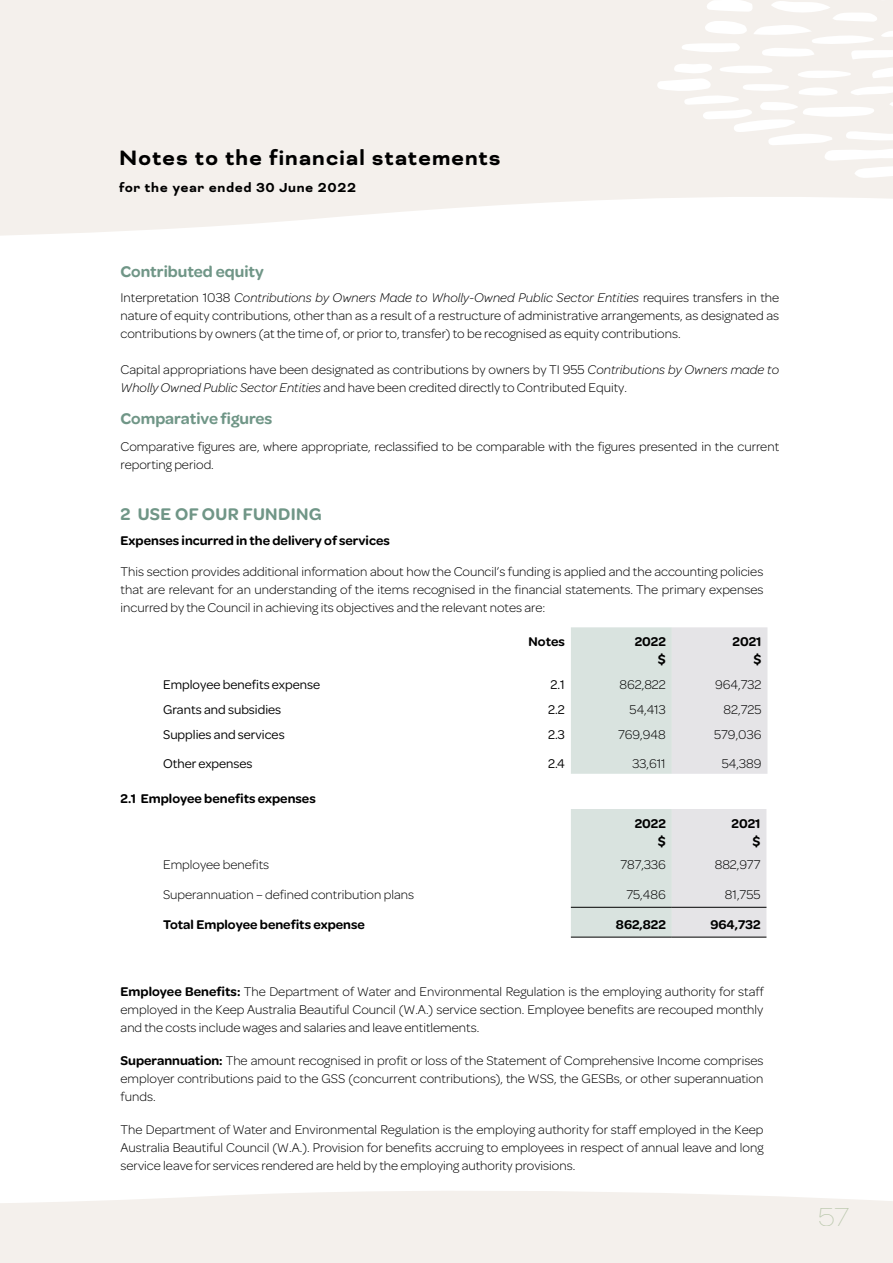
<style>
.page{position:relative;width:893px;height:1263px;background:#fff}
.page>*{position:absolute;margin:0;border:0;box-sizing:border-box;transform-origin:0 0}
.t1{font:100 30px "Bicyclette";color:#c1d3b8}
.SUB{font:700 24px "Bicyclette";letter-spacing:.04em;color:#000}
.Sub{font:600 18px "Omnes";letter-spacing:.02em;color:#709687}
.Sub_sub{font:600 16.5px "Omnes";color:#709687}
.SUB-2{font:700 15px "Bicyclette";letter-spacing:.04em;color:#000}
.Model_Table_Heading{font:600 14.25px "Omnes";color:#000}
.Model_Body{font:300 13.5px/18px "Omnes";color:#000;text-align:justify}
.Text{font:300 13.5px/18px "Omnes";color:#000;text-align:justify}
.Table_text_heading{font:13.5px "Omnes";color:#000}
.Model_Body-2{font:600 13.5px "Omnes";color:#000}
.Table_text_heading-2{font:300 13.5px "Omnes";color:#000}
.Model_Heading_4{font:600 13.5px "Omnes";color:#000}
.Model_Table_Heading-2{font:600 13.5px "Omnes";color:#000}
.s1{font-style:italic}
.s2{font-weight:600}
</style>
<div class="page">
<div style="left:0;top:1191px;width:893px;height:72px;background:#f4f0ec"></div>
<svg style="left:0;top:0;width:893px;height:236px;background:#f5f1ee"></svg>
<svg style="left:656px;top:0;width:237px;height:179px"></svg>
<svg style="left:571px;top:627px;width:196px;height:147px;background:#dee3e2"></svg>
<svg style="left:571px;top:809px;width:195px;height:128px;background:#dde2e1"></svg>
<hr style="left:571px;top:937px;width:101px;height:1px;background:#000">
<hr style="left:672px;top:937px;width:94px;height:1px;background:#000">
<hr style="left:571px;top:907px;width:101px;height:1px;background:#000">
<hr style="left:672px;top:907px;width:94px;height:1px;background:#000">
<p class="SUB" style="left:119px;top:144px;width:383px">Notes to the financial statements</p>
<p class="SUB-2" style="left:119px;top:179px;width:239px">for the year ended 30 June 2022</p>
<p class="Sub_sub" style="left:121px;top:260px;width:145px">Contributed equity</p>
<p class="Model_Body" style="left:121px;top:287px;width:660px">Interpretation 1038 <span class="s1">Contributions by Owners Made to Wholly-Owned Public Sector Entities</span> requires transfers in the nature of equity contributions, other than as a result of a restructure of administrative arrangements, as designated as contributions by owners (at the time of, or prior to, transfer) to be recognised as equity contributions.</p>
<p class="Model_Body" style="left:121px;top:359px;width:660px">Capital appropriations have been designated as contributions by owners by TI 955 <span class="s1">Contributions by Owners made to<br>Wholly Owned Public Sector Entities</span> and have been credited directly to Contributed Equity.</p>
<p class="Sub_sub" style="left:121px;top:407px;width:153px">Comparative figures</p>
<p class="Model_Body" style="left:121px;top:436px;width:660px">Comparative figures are, where appropriate, reclassified to be comparable with the figures presented in the current reporting period.</p>
<p class="Sub" style="left:121px;top:502px;width:203px">2 USE OF OUR FUNDING</p>
<p class="Model_Heading_4" style="left:121px;top:531px;width:271px">Expenses incurred in the delivery of services</p>
<p class="Model_Body" style="left:121px;top:562px;width:644px">This section provides additional information about how the Council’s funding is applied and the accounting policies that are relevant for an understanding of the items recognised in the financial statements. The primary expenses incurred by the Council in achieving its objectives and the relevant notes are:</p>
<p class="Model_Table_Heading-2" style="left:529px;top:632px;width:38px">Notes</p>
<p class="Model_Table_Heading-2" style="left:635px;top:632px;width:33px">2022</p>
<p class="Model_Table_Heading" style="left:658px;top:649px;width:9px">$</p>
<p class="Model_Table_Heading-2" style="left:733px;top:632px;width:30px">2021</p>
<p class="Model_Table_Heading" style="left:753px;top:649px;width:9px">$</p>
<p class="Table_text_heading" style="left:163px;top:675px;width:158px">Employee benefits expense</p>
<p class="Table_text_heading" style="left:551px;top:675px;width:16px">2.1</p>
<p class="Table_text_heading-2" style="left:619px;top:676px;width:48px">862,822</p>
<p class="Table_text_heading-2" style="left:715px;top:676px;width:48px">964,732</p>
<p class="Table_text_heading" style="left:163px;top:700px;width:120px">Grants and subsidies</p>
<p class="Table_text_heading" style="left:548px;top:700px;width:18px">2.2</p>
<p class="Table_text_heading-2" style="left:630px;top:700px;width:38px">54,413</p>
<p class="Table_text_heading-2" style="left:723px;top:700px;width:39px">82,725</p>
<p class="Table_text_heading" style="left:163px;top:725px;width:123px">Supplies and services</p>
<p class="Table_text_heading" style="left:548px;top:725px;width:18px">2.3</p>
<p class="Table_text_heading-2" style="left:618px;top:725px;width:49px">769,948</p>
<p class="Table_text_heading-2" style="left:714px;top:725px;width:49px">579,036</p>
<p class="Table_text_heading" style="left:163px;top:754px;width:91px">Other expenses</p>
<p class="Table_text_heading" style="left:548px;top:754px;width:18px">2.4</p>
<p class="Table_text_heading-2" style="left:632px;top:754px;width:35px">33,611</p>
<p class="Table_text_heading-2" style="left:722px;top:754px;width:41px">54,389</p>
<p class="Model_Body-2" style="left:121px;top:789px;width:197px">2.1 Employee benefits expenses</p>
<p class="Model_Table_Heading-2" style="left:635px;top:814px;width:33px">2022</p>
<p class="Model_Table_Heading" style="left:658px;top:831px;width:9px">$</p>
<p class="Model_Table_Heading-2" style="left:732px;top:814px;width:30px">2021</p>
<p class="Model_Table_Heading" style="left:752px;top:831px;width:9px">$</p>
<p class="Model_Body" style="left:163px;top:855px;width:108px">Employee benefits</p>
<p class="Model_Body" style="left:620px;top:855px;width:47px">787,336</p>
<p class="Model_Body" style="left:715px;top:855px;width:47px">882,977</p>
<p class="Model_Body" style="left:163px;top:884px;width:252px">Superannuation – defined contribution plans</p>
<p class="Model_Body" style="left:626px;top:884px;width:41px">75,486</p>
<p class="Model_Body" style="left:725px;top:884px;width:37px">81,755</p>
<p class="Model_Body-2" style="left:163px;top:915px;width:203px">Total Employee benefits expense</p>
<p class="Model_Body-2" style="left:616px;top:915px;width:51px">862,822</p>
<p class="Model_Body-2" style="left:710px;top:915px;width:52px">964,732</p>
<p class="Text" style="left:121px;top:982px;width:645px"><span class="s2">Employee Benefits:</span> The Department of Water and Environmental Regulation is the employing authority for staff employed in the Keep Australia Beautiful Council (W.A.) service section. Employee benefits are recouped monthly and the costs include wages and salaries and leave entitlements.</p>
<p class="Text" style="left:121px;top:1051px;width:644px"><span class="s2">Superannuation:</span> The amount recognised in profit or loss of the Statement of Comprehensive Income comprises employer contributions paid to the GSS (concurrent contributions), the WSS, the GESBs, or other superannuation funds.</p>
<p class="Text" style="left:121px;top:1120px;width:644px">The Department of Water and Environmental Regulation is the employing authority for staff employed in the Keep Australia Beautiful Council (W.A.). Provision for benefits accruing to employees in respect of annual leave and long service leave for services rendered are held by the employing authority provisions.</p>
<h1 class="t1" style="left:818px;top:1199px;width:33px">57</h1>
</div>
